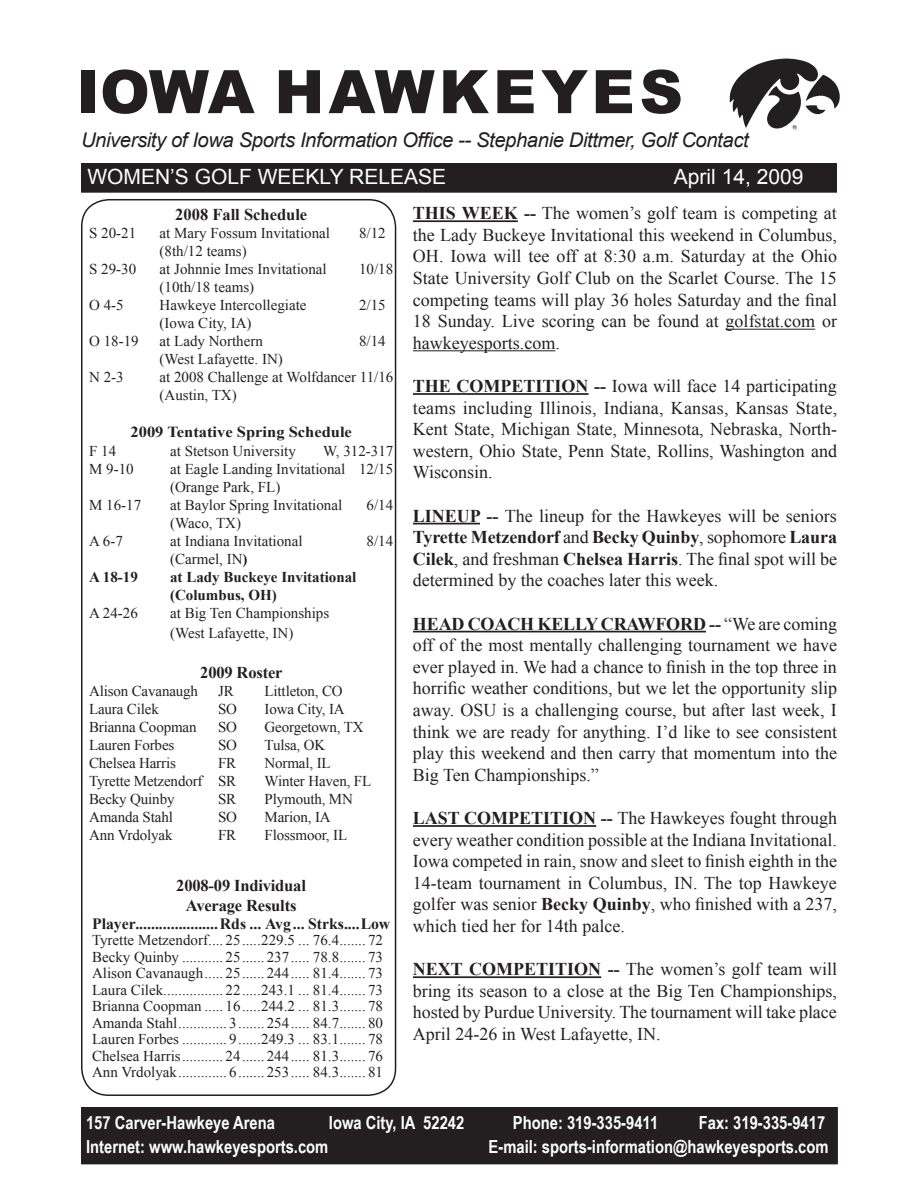
<style>
.page{position:relative;width:918px;height:1188px;background:#fff}
.page>*{position:absolute;margin:0;border:0;box-sizing:border-box;transform-origin:0 0}
.t1{font:900 60px "Arial";letter-spacing:.065em;color:#231f20}
.t2{font:21px "Arial";color:#fff}
.t3{font:italic 20.25px "Arial";letter-spacing:-.02em;color:#231f20}
.t4{font:18px/21.6px "Times New Roman";color:#231f20;text-align:justify}
.t5{font:700 18px "Arial Narrow";color:#fff}
.t6{font:700 16.5px "Times New Roman";letter-spacing:-.01em;color:#231f20}
.t7{font:700 15.75px "Times New Roman";color:#231f20}
.t8{font:700 15.3px "Times New Roman";color:#231f20;scale:1.08 1}
.t9{font:15px/16.5px "Times New Roman";color:#231f20}
.t10{font:700 15px "Times New Roman";color:#231f20}
.s1{font-weight:700}
</style>
<div class="page">
<div style="left:82px;top:164px;width:754px;height:28px;background:#231f20"></div>
<div style="left:81px;top:163px;width:756px;height:30px;border:2px solid #231f20"></div>
<div style="left:82px;top:1108px;width:755px;height:56px;background:#231f20"></div>
<div style="left:81px;top:1107px;width:757px;height:57px;border:2px solid #231f20"></div>
<img style="left:729px;top:58px;width:111px;height:72px">
<div style="left:81px;top:199px;width:315px;height:897px;border:2px solid #231f20;border-radius:27px"></div>
<hr style="left:413px;top:220px;width:105px;height:2px;background:#231f20">
<hr style="left:726px;top:329px;width:89px;height:1px;background:#231f20">
<hr style="left:413px;top:350px;width:142px;height:1px;background:#231f20">
<hr style="left:413px;top:393px;width:176px;height:2px;background:#231f20">
<hr style="left:413px;top:523px;width:67px;height:1px;background:#231f20">
<hr style="left:413px;top:631px;width:293px;height:1px;background:#231f20">
<hr style="left:413px;top:825px;width:183px;height:2px;background:#231f20">
<hr style="left:413px;top:976px;width:188px;height:2px;background:#231f20">
<p class="t1" style="left:77px;top:48px;width:608px">IOWA HAWKEYES</p>
<p class="t3" style="left:81px;top:126px;width:669px">University of Iowa Sports Information Office -- Stephanie Dittmer, Golf Contact</p>
<p class="t2" style="left:87px;top:163px;width:360px">WOMEN’S GOLF WEEKLY RELEASE</p>
<p class="t2" style="left:674px;top:163px;width:131px">April 14, 2009</p>
<p class="t6" style="left:175px;top:203px;width:134px">2008 Fall Schedule</p>
<p class="t9" style="left:89px;top:224px;width:49px">S 20-21</p>
<p class="t9" style="left:160px;top:224px;width:172px">at Mary Fossum Invitational</p>
<p class="t9" style="left:359px;top:224px;width:28px">8/12</p>
<p class="t9" style="left:160px;top:242px;width:89px">(8th/12 teams)</p>
<p class="t9" style="left:89px;top:260px;width:49px">S 29-30</p>
<p class="t9" style="left:160px;top:260px;width:169px">at Johnnie Imes Invitational</p>
<p class="t9" style="left:359px;top:260px;width:36px">10/18</p>
<p class="t9" style="left:160px;top:278px;width:96px">(10th/18 teams)</p>
<p class="t9" style="left:89px;top:296px;width:36px">O 4-5</p>
<p class="t9" style="left:160px;top:296px;width:149px">Hawkeye Intercollegiate</p>
<p class="t9" style="left:359px;top:296px;width:28px">2/15</p>
<p class="t9" style="left:160px;top:314px;width:93px">(Iowa City, IA)</p>
<p class="t9" style="left:89px;top:332px;width:51px">O 18-19</p>
<p class="t9" style="left:160px;top:332px;width:105px">at Lady Northern</p>
<p class="t9" style="left:359px;top:332px;width:28px">8/14</p>
<p class="t9" style="left:160px;top:350px;width:125px">(West Lafayette. IN)</p>
<p class="t9" style="left:89px;top:368px;width:36px">N 2-3</p>
<p class="t9" style="left:160px;top:368px;width:235px">at 2008 Challenge at Wolfdancer 11/16</p>
<p class="t9" style="left:160px;top:386px;width:79px">(Austin, TX)</p>
<p class="t8" style="left:131px;top:421px;width:207px">2009 Tentative Spring Schedule</p>
<p class="t9" style="left:89px;top:443px;width:29px">F 14</p>
<p class="t9" style="left:170px;top:443px;width:127px">at Stetson University</p>
<p class="t9" style="left:323px;top:443px;width:72px">W, 312-317</p>
<p class="t9" style="left:89px;top:461px;width:46px">M 9-10</p>
<p class="t9" style="left:170px;top:461px;width:225px">at Eagle Landing Invitational 12/15</p>
<p class="t9" style="left:170px;top:479px;width:112px">(Orange Park, FL)</p>
<p class="t9" style="left:89px;top:497px;width:54px">M 16-17</p>
<p class="t9" style="left:170px;top:497px;width:174px">at Baylor Spring Invitational</p>
<p class="t9" style="left:367px;top:497px;width:28px">6/14</p>
<p class="t9" style="left:170px;top:515px;width:72px">(Waco, TX)</p>
<p class="t9" style="left:89px;top:533px;width:35px">A 6-7</p>
<p class="t9" style="left:170px;top:533px;width:134px">at Indiana Invitational</p>
<p class="t9" style="left:367px;top:533px;width:28px">8/14</p>
<p class="t9" style="left:170px;top:551px;width:79px">(Carmel, IN<span class="s1">)</span></p>
<p class="t10" style="left:89px;top:567px;width:50px">A 18-19</p>
<p class="t10" style="left:170px;top:567px;width:188px">at Lady Buckeye Invitational</p>
<p class="t10" style="left:170px;top:585px;width:108px">(Columbus, OH)</p>
<p class="t9" style="left:89px;top:605px;width:50px">A 24-26</p>
<p class="t9" style="left:170px;top:605px;width:161px">at Big Ten Championships</p>
<p class="t9" style="left:170px;top:625px;width:125px">(West Lafayette, IN)</p>
<p class="t6" style="left:200px;top:661px;width:84px">2009 Roster</p>
<p class="t9" style="left:89px;top:682px;width:110px">Alison Cavanaugh</p>
<p class="t9" style="left:218px;top:682px;width:17px">JR</p>
<p class="t9" style="left:265px;top:682px;width:80px">Littleton, CO</p>
<p class="t9" style="left:89px;top:700px;width:71px">Laura Cilek</p>
<p class="t9" style="left:218px;top:700px;width:21px">SO</p>
<p class="t9" style="left:265px;top:700px;width:82px">Iowa City, IA</p>
<p class="t9" style="left:89px;top:718px;width:109px">Brianna Coopman</p>
<p class="t9" style="left:218px;top:718px;width:21px">SO</p>
<p class="t9" style="left:265px;top:718px;width:101px">Georgetown, TX</p>
<p class="t9" style="left:89px;top:736px;width:87px">Lauren Forbes</p>
<p class="t9" style="left:218px;top:736px;width:21px">SO</p>
<p class="t9" style="left:265px;top:736px;width:62px">Tulsa, OK</p>
<p class="t9" style="left:89px;top:754px;width:88px">Chelsea Harris</p>
<p class="t9" style="left:218px;top:754px;width:20px">FR</p>
<p class="t9" style="left:265px;top:754px;width:68px">Normal, IL</p>
<p class="t9" style="left:89px;top:772px;width:149px">Tyrette Metzendorf SR</p>
<p class="t9" style="left:265px;top:772px;width:108px">Winter Haven, FL</p>
<p class="t9" style="left:89px;top:790px;width:87px">Becky Quinby</p>
<p class="t9" style="left:218px;top:790px;width:20px">SR</p>
<p class="t9" style="left:265px;top:790px;width:90px">Plymouth, MN</p>
<p class="t9" style="left:89px;top:808px;width:85px">Amanda Stahl</p>
<p class="t9" style="left:218px;top:808px;width:21px">SO</p>
<p class="t9" style="left:265px;top:808px;width:68px">Marion, IA</p>
<p class="t9" style="left:89px;top:826px;width:85px">Ann Vrdolyak</p>
<p class="t9" style="left:218px;top:826px;width:20px">FR</p>
<p class="t9" style="left:265px;top:826px;width:84px">Flossmoor, IL</p>
<p class="t6" style="left:176px;top:874px;width:131px">2008-09 Individual</p>
<p class="t6" style="left:186px;top:894px;width:112px">Average Results</p>
<p class="t7" style="left:92px;top:913px;width:300px">Player.....................Rds ... Avg... Strks....Low</p>
<p class="t9" style="left:92px;top:932px;width:292px">Tyrette Metzendorf.... 25.....229.5 ... 76.4....... 72</p>
<p class="t9" style="left:92px;top:948px;width:292px">Becky Quinby ........... 25...... 237..... 78.8....... 73</p>
<p class="t9" style="left:92px;top:965px;width:292px">Alison Cavanaugh..... 25...... 244..... 81.4....... 73<br>Laura Cilek................ 22.....243.1 ... 81.4....... 73</p>
<p class="t9" style="left:92px;top:998px;width:292px">Brianna Coopman ..... 16.....244.2 ... 81.3....... 78</p>
<p class="t9" style="left:92px;top:1014px;width:292px">Amanda Stahl............. 3....... 254..... 84.7....... 80</p>
<p class="t9" style="left:92px;top:1031px;width:292px">Lauren Forbes ............ 9......249.3 ... 83.1....... 78</p>
<p class="t9" style="left:92px;top:1047px;width:292px">Chelsea Harris........... 24...... 244..... 81.3....... 76</p>
<p class="t9" style="left:92px;top:1064px;width:292px">Ann Vrdolyak............. 6....... 253..... 84.3....... 81</p>
<p class="t4" style="left:413px;top:202px;width:426px"><span class="s1">THIS WEEK --</span> The women’s golf team is competing at the Lady Buckeye Invitational this weekend in Columbus, OH. Iowa will tee off at 8:30 a.m. Saturday at the Ohio State University Golf Club on the Scarlet Course. The 15 competing teams will play 36 holes Saturday and the final 18 Sunday. Live scoring can be found at golfstat.com or hawkeyesports.com.</p>
<p class="t4" style="left:413px;top:375px;width:426px"><span class="s1">THE COMPETITION --</span> Iowa will face 14 participating teams including Illinois, Indiana, Kansas, Kansas State, Kent State, Michigan State, Minnesota, Nebraska, North&shy;western, Ohio State, Penn State, Rollins, Washington and Wisconsin.</p>
<p class="t4" style="left:413px;top:505px;width:426px"><span class="s1">LINEUP --</span> The lineup for the Hawkeyes will be seniors <span class="s1">Tyrette Metzendorf</span> and <span class="s1">Becky Quinby</span>, sophomore <span class="s1">Laura Cilek</span>, and freshman <span class="s1">Chelsea Harris</span>. The final spot will be determined by the coaches later this week.</p>
<p class="t4" style="left:413px;top:613px;width:426px"><span class="s1">HEAD COACH KELLY CRAWFORD --</span> “We are coming off of the most mentally challenging tournament we have ever played in. We had a chance to finish in the top three in horrific weather conditions, but we let the opportunity slip away. OSU is a challenging course, but after last week, I think we are ready for anything. I’d like to see consistent play this weekend and then carry that momentum into the Big Ten Championships.”</p>
<p class="t4" style="left:413px;top:807px;width:426px"><span class="s1">LAST COMPETITION --</span> The Hawkeyes fought through every weather condition possible at the Indiana Invitational.<br>Iowa competed in rain, snow and sleet to finish eighth in the 14-team tournament in Columbus, IN. The top Hawkeye golfer was senior <span class="s1">Becky Quinby</span>, who finished with a 237, which tied her for 14th palce.</p>
<p class="t4" style="left:413px;top:958px;width:426px"><span class="s1">NEXT COMPETITION --</span> The women’s golf team will bring its season to a close at the Big Ten Championships, hosted by Purdue University. The tournament will take place April 24-26 in West Lafayette, IN.</p>
<p class="t5" style="left:86px;top:1109px;width:190px">157 Carver-Hawkeye Arena</p>
<p class="t5" style="left:329px;top:1109px;width:137px">Iowa City, IA 52242</p>
<p class="t5" style="left:513px;top:1109px;width:147px">Phone: 319-335-9411</p>
<p class="t5" style="left:699px;top:1109px;width:128px">Fax: 319-335-9417</p>
<p class="t5" style="left:86px;top:1133px;width:244px">Internet: www.hawkeyesports.com</p>
<p class="t5" style="left:489px;top:1133px;width:342px">E-mail: sports-information@hawkeyesports.com</p>
</div>
